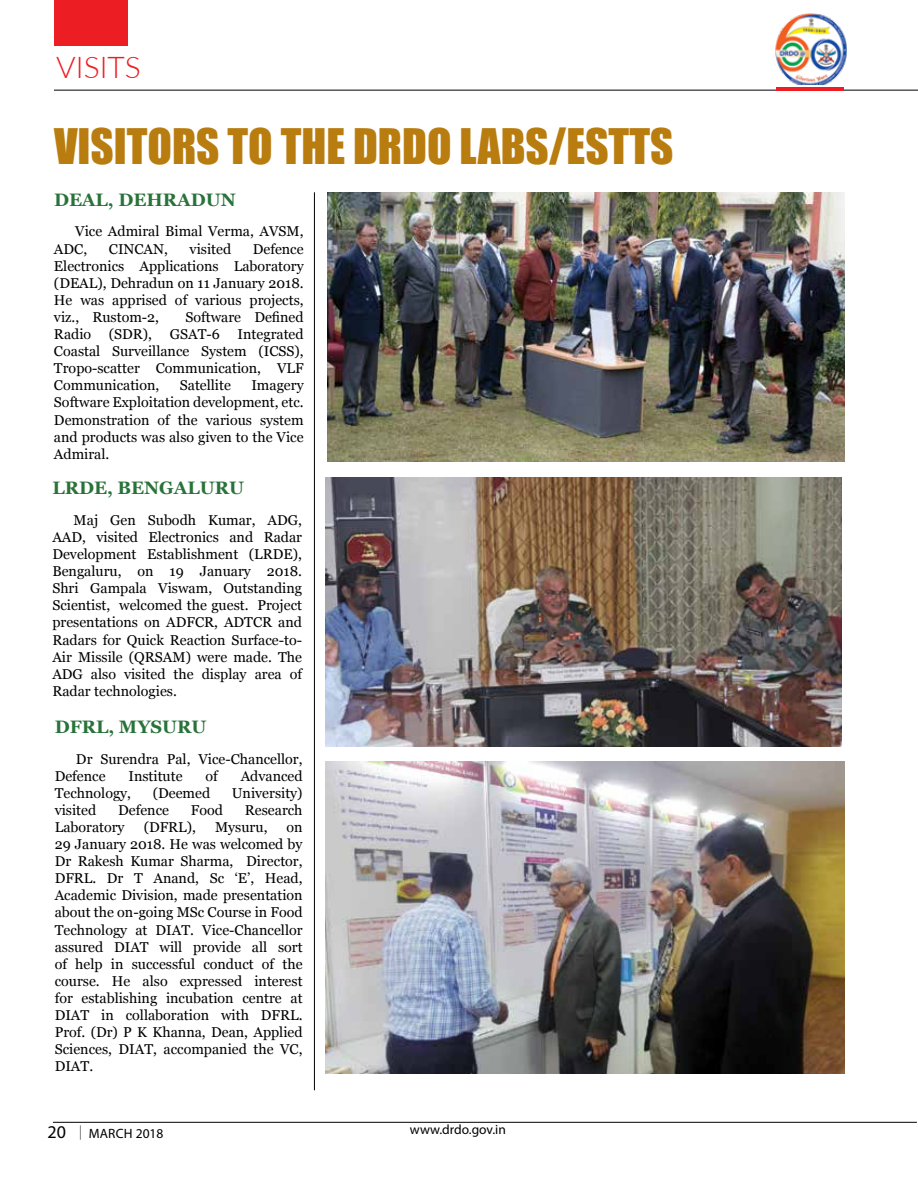
<style>
.page{position:relative;width:918px;height:1188px;background:#fff}
.page>*{position:absolute;margin:0;border:0;box-sizing:border-box;transform-origin:0 0}
.t1{font:45px "Impact";color:#b97c0f}
.t2{font:300 30px "Lato";color:#ed1d24}
.t3{font:700 18px "Georgia";color:#297239}
.t4{font:18px "Myriad Pro";color:#000}
.t5{font:14.25px/17.1px "Georgia";color:#000;text-align:justify}
.t6{font:13.5px "Myriad Pro";color:#000}
</style>
<div class="page">
<hr style="left:54px;top:90px;width:864px;height:1px;background:#000">
<div style="left:54px;top:0;width:74px;height:46px;background:#ed1d24"></div>
<hr style="left:53px;top:1122px;width:864px;height:1px;background:#000">
<svg style="left:80px;top:1125px;width:1px;height:15px"></svg>
<hr style="left:776px;top:87px;width:68px;height:3px;background:#ed1d24">
<img style="left:775px;top:13px;width:72px;height:72px">
<hr style="left:314px;top:192px;width:1px;height:898px;background:#000">
<img style="left:327px;top:192px;width:517px;height:269px">
<img style="left:325px;top:478px;width:517px;height:269px">
<img style="left:325px;top:761px;width:519px;height:312px">
<h2 class="t2" style="left:56px;top:46px;width:15px">VISITS</h2>
<h1 class="t1" style="left:54px;top:111px;width:324px">VISITORS TO THE DRDO</h1>
<h1 class="t1" style="left:460px;top:111px;width:215px">LABS/ESTTS</h1>
<p class="t3" style="left:54px;top:186px;width:15px">DEA</p>
<p class="t3" style="left:96px;top:186px;width:142px">L, DEHRADUN</p>
<p class="t5" style="left:54px;top:223px;width:251px;text-indent:21px">Vice Admiral Bimal Verma, AVSM,<br>ADC,</p>
<p class="t5" style="left:54px;top:240px;width:251px;text-indent:199px">Defence Electronics Applications Laboratory (DEAL), Dehradun on 11 January 2018.<br>He was apprised of various projects, viz., Rustom-2,</p>
<p class="t5" style="left:109px;top:240px;width:61px">CINCAN,</p>
<p class="t5" style="left:190px;top:240px;width:43px">visited</p>
<p class="t5" style="left:54px;top:308px;width:251px;text-indent:132px">Software Defined Radio (SDR), GSAT-6 Integrated Coastal Surveillance System (ICSS), Tropo-scatter Communication, VLF Communication,</p>
<p class="t5" style="left:180px;top:377px;width:53px">Satellite</p>
<p class="t5" style="left:54px;top:377px;width:251px;text-indent:197px">Imagery Software Exploitation development, etc.<br>Demonstration of the various system and products was also given to the Vice Admiral.</p>
<p class="t3" style="left:52px;top:474px;width:28px">LRDE</p>
<p class="t3" style="left:107px;top:474px;width:139px">, BENGALURU</p>
<p class="t5" style="left:52px;top:511px;width:251px;text-indent:21px">Maj Gen Subodh Kumar, ADG, AAD, visited Electronics and Radar Development Establishment (LRDE), Bengaluru, on 19 January 2018.<br>Shri Gampala Viswam, Outstanding Scientist, welcomed the guest. Project presentations on ADFCR, ADTCR and Radars for Quick Reaction Surface-to-Air Missile (QRSAM) were made. The ADG also visited the display area of Radar technologies.</p>
<p class="t3" style="left:55px;top:713px;width:15px">DFR</p>
<p class="t3" style="left:96px;top:713px;width:112px">L, MYSURU</p>
<p class="t5" style="left:55px;top:750px;width:249px;text-indent:21px">Dr Surendra Pal, Vice-Chancellor,<br>Defence</p>
<p class="t5" style="left:128px;top:767px;width:56px">Institute</p>
<p class="t5" style="left:205px;top:767px;width:14px">of</p>
<p class="t5" style="left:241px;top:767px;width:63px">Advanced</p>
<p class="t5" style="left:55px;top:784px;width:78px">Technology,</p>
<p class="t5" style="left:153px;top:784px;width:59px">(Deemed</p>
<p class="t5" style="left:232px;top:784px;width:72px">University)</p>
<p class="t5" style="left:55px;top:801px;width:43px">visited</p>
<p class="t5" style="left:118px;top:801px;width:52px">Defence</p>
<p class="t5" style="left:191px;top:801px;width:34px">Food</p>
<p class="t5" style="left:245px;top:801px;width:59px">Research</p>
<p class="t5" style="left:55px;top:818px;width:71px">Laboratory</p>
<p class="t5" style="left:144px;top:818px;width:54px">(DFRL),</p>
<p class="t5" style="left:215px;top:818px;width:54px">Mysuru,</p>
<p class="t5" style="left:55px;top:818px;width:249px;text-indent:232px">on 29 January 2018. He was welcomed by Dr Rakesh Kumar Sharma, Director, DFRL. Dr T Anand, Sc ‘E’, Head, Academic Division, made presentation about the on-going MSc Course in Food Technology at DIAT. Vice-Chancellor assured DIAT will provide all sort of help in successful conduct of the course. He also expressed interest for establishing incubation centre at DIAT in collaboration with DFRL.<br>Prof. (Dr) P K Khanna, Dean, Applied Sciences, DIAT, accompanied the VC, DIAT.</p>
<p class="t4" style="left:48px;top:1121px;width:20px">20</p>
<p class="t6" style="left:89px;top:1125px;width:76px">march 2018</p>
<p class="t6" style="left:410px;top:1121px;width:98px">www.drdo.gov.in</p>
</div>
